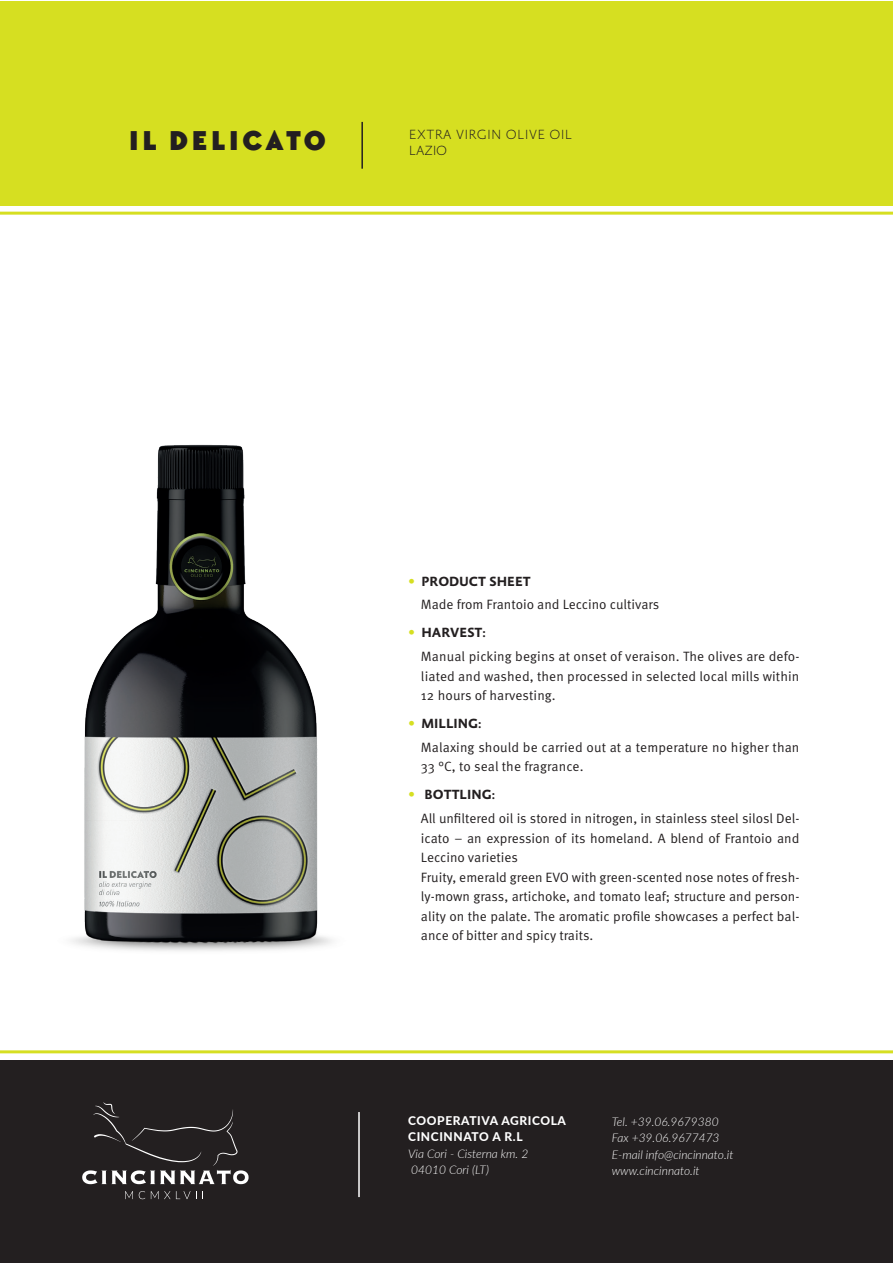
<style>
.page{position:relative;width:893px;height:1263px;background:#fff}
.page>*{position:absolute;margin:0;border:0;box-sizing:border-box;transform-origin:0 0}
.t1{font:900 27px "TT Chocolates";letter-spacing:.1em;color:#231f20}
.t2{font:13.5px/19.5px "Meta Pro";color:#231f20}
.t3{font:700 13.5px "Absara Sans TF";color:#231f20}
.t4{font:13.5px/16.2px "Absara Sans TF Thin SC";letter-spacing:.05em;color:#231f20}
.t5{font:13.5px "Absara Sans TF Bold SC";color:#231f20}
.t6{font:italic 300 12px/16.5px "Lato";color:#fff}
.t7{font:800 12px/16.5px "Lato";letter-spacing:.05em;color:#fff}
.s1{font-family:"Meta Pro";color:#d6df21}
.s2{font-family:"Meta Pro";font-weight:400;color:#d6df21}
</style>
<div class="page">
<div style="left:1px;top:1px;width:892px;height:204px;background:#d6df21"></div>
<hr style="left:0;top:212px;width:893px;height:3px;background:#d6df21">
<hr style="left:0;top:1050px;width:893px;height:3px;background:#d6df21">
<div style="left:0;top:1061px;width:893px;height:202px;background:#231f20"></div>
<svg style="left:82px;top:1102px;width:167px;height:82px"></svg>
<svg style="left:125px;top:1191px;width:8px;height:8px"></svg>
<svg style="left:139px;top:1191px;width:6px;height:8px"></svg>
<svg style="left:151px;top:1191px;width:46px;height:8px"></svg>
<hr style="left:358px;top:1112px;width:2px;height:85px;background:#fff">
<img style="left:71px;top:444px;width:261px;height:507px">
<hr style="left:361px;top:122px;width:2px;height:47px;background:#231f20">
<h1 class="t1" style="left:128px;top:123px;width:199px">IL DELICATO</h1>
<p class="t4" style="left:409px;top:127px;width:164px">EXTRA VIRGIN OLIVE OIL<br>LAZIO</p>
<p class="t5" style="left:408px;top:574px;width:124px"><span class="s1">•</span> PRODUCT SHEET</p>
<p class="t2" style="left:421px;top:595px;width:240px">Made from Frantoio and Leccino cultivars</p>
<p class="t3" style="left:408px;top:626px;width:79px"><span class="s2">•</span> HARVEST:</p>
<p class="t2" style="left:421px;top:647px;width:380px;text-align:justify">Manual picking begins at onset of veraison. The olives are defo&shy;liated and washed, then processed in selected local mills within 12 hours of harvesting.</p>
<p class="t3" style="left:408px;top:717px;width:75px"><span class="s2">•</span> MILLING:</p>
<p class="t2" style="left:421px;top:738px;width:380px">Malaxing should be carried out at a temperature no higher than<br>33 °C, to seal the fragrance.</p>
<p class="t3" style="left:408px;top:788px;width:88px"><span class="s2">•</span> BOTTLING:</p>
<p class="t2" style="left:421px;top:809px;width:380px">All unfiltered oil is stored in nitrogen, in stainless steel silosl Del&shy;icato – an expression of its homeland. A blend of Frantoio and Leccino varieties<br>Fruity, emerald green EVO with green-scented nose notes of fresh&shy;ly-mown grass, artichoke, and tomato leaf; structure and person&shy;ality on the palate. The aromatic profile showcases a perfect bal&shy;ance of bitter and spicy traits.</p>
<p class="t7" style="left:408px;top:1111px;width:159px">COOPERATIVA AGRICOLA<br>CINCINNATO A R.L</p>
<p class="t6" style="left:408px;top:1144px;width:122px">Via Cori - Cisterna km. 2<br>04010 Cori (LT)</p>
<p class="t6" style="left:612px;top:1113px;width:123px">Tel. +39.06.9679380<br>Fax +39.06.9677473<br>E-mail info@cincinnato.it www.cincinnato.it</p>
</div>
